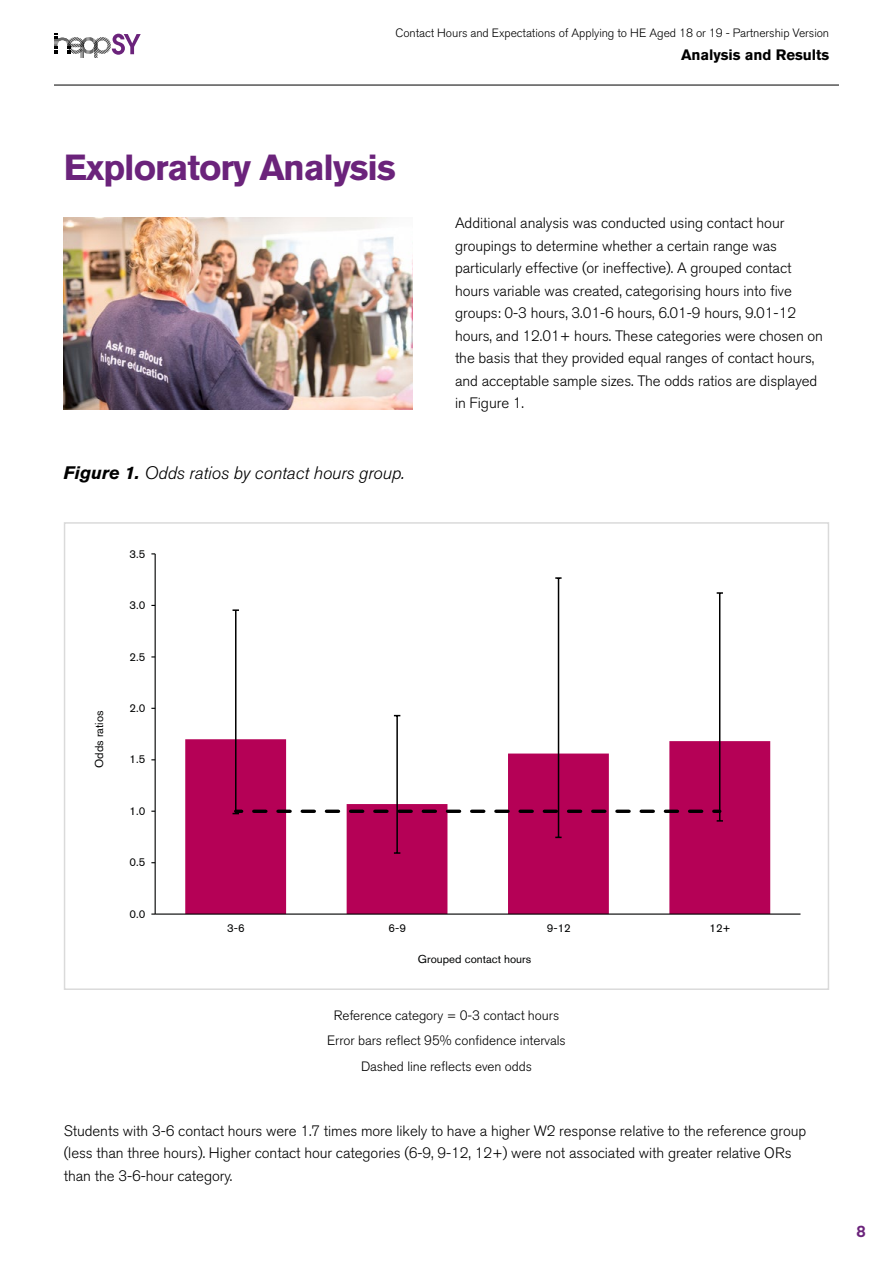
<style>
.page{position:relative;width:893px;height:1263px;background:#fff}
.page>*{position:absolute;margin:0;border:0;box-sizing:border-box;transform-origin:0 0}
.Heading_2x{font:700 36px "Akzidenz Grotesk BE";letter-spacing:-.03em;color:#6b237b}
.t1{font:italic 300 18px "Akzidenz Grotesk BE";letter-spacing:-.005em;color:#000}
.t2{font:500 16.5px "Akzidenz Grotesk BE";color:#6b237b}
.t3{font:300 15px/22.5px "Akzidenz Grotesk BE";letter-spacing:-.005em;color:#000}
.t4{font:700 15px "Akzidenz Grotesk BE";letter-spacing:-.005em;color:#000}
.Note_Large{font:300 13.5px "Akzidenz Grotesk BE";letter-spacing:-.005em;color:#000}
.t5{font:300 12px "Akzidenz Grotesk BE";letter-spacing:-.005em;color:#000}
.t6{font:11.4px "Akzidenz Grotesk BE";color:#010202}
.s1{font-weight:700}
</style>
<div class="page">
<hr style="left:54px;top:85px;width:785px;height:1px;background:#000">
<svg style="left:54px;top:33px;width:87px;height:25px"></svg>
<svg style="left:185px;top:739px;width:585px;height:174px;fill:#b50156"></svg>
<hr style="left:235px;top:610px;width:1px;height:129px;background:#000">
<hr style="left:235px;top:739px;width:1px;height:74px;background:#000">
<hr style="left:396px;top:716px;width:2px;height:88px;background:#000">
<hr style="left:396px;top:804px;width:2px;height:49px;background:#000">
<svg style="left:555px;top:577px;width:7px;height:2px"></svg>
<hr style="left:558px;top:578px;width:1px;height:175px;background:#000">
<hr style="left:558px;top:753px;width:1px;height:84px;background:#000">
<hr style="left:719px;top:593px;width:1px;height:148px;background:#000">
<hr style="left:719px;top:741px;width:1px;height:80px;background:#000">
<hr style="left:155px;top:554px;width:1px;height:360px;background:#010202">
<hr style="left:155px;top:913px;width:645px;height:2px;background:#010202">
<svg style="left:233px;top:809px;width:9px;height:5px"></svg>
<svg style="left:254px;top:809px;width:454px;height:4px"></svg>
<svg style="left:714px;top:809px;width:5px;height:4px"></svg>
<div style="left:64px;top:522px;width:765px;height:468px;border:2px solid #dadada"></div>
<img style="left:64px;top:218px;width:348px;height:191px">
<p class="t5" style="left:395px;top:26px;width:435px">Contact Hours and Expectations of Applying to HE Aged 18 or 19 - Partnership Version</p>
<p class="t4" style="left:681px;top:46px;width:149px">Analysis and Results</p>
<p class="Heading_2x" style="left:64px;top:147px;width:334px">Exploratory Analysis</p>
<p class="t1" style="left:64px;top:463px;width:342px"><span class="s1">Figure 1.</span> Odds ratios by contact hours group.</p>
<p class="t6" style="left:130px;top:547px;width:17px">3.5</p>
<p class="t6" style="left:130px;top:598px;width:17px">3.0</p>
<p class="t6" style="left:92px;top:768px;width:59px;rotate:-90deg">Odds ratios</p>
<p class="t6" style="left:130px;top:650px;width:17px">2.5</p>
<p class="t6" style="left:130px;top:701px;width:17px">2.0</p>
<p class="t6" style="left:130px;top:753px;width:17px">1.5</p>
<p class="t6" style="left:130px;top:804px;width:17px">1.0</p>
<p class="t6" style="left:130px;top:855px;width:17px">0.5</p>
<p class="t6" style="left:130px;top:907px;width:17px">0.0</p>
<p class="t3" style="left:455px;top:212px;width:370px">Additional analysis was conducted using contact hour groupings to determine whether a certain range was particularly effective (or ineffective). A grouped contact hours variable was created, categorising hours into five groups: 0-3 hours, 3.01-6 hours, 6.01-9 hours, 9.01-12 hours, and 12.01+ hours. These categories were chosen on the basis that they provided equal ranges of contact hours, and acceptable sample sizes. The odds ratios are displayed in Figure 1.</p>
<p class="t6" style="left:227px;top:921px;width:19px">3-6</p>
<p class="t6" style="left:389px;top:921px;width:19px">6-9</p>
<p class="t6" style="left:547px;top:921px;width:26px">9-12</p>
<p class="t6" style="left:709px;top:921px;width:23px">12+</p>
<p class="t6" style="left:418px;top:952px;width:115px">Grouped contact hours</p>
<p class="Note_Large" style="left:334px;top:1007px;width:227px">Reference category = 0-3 contact hours</p>
<p class="Note_Large" style="left:327px;top:1033px;width:240px">Error bars reflect 95% confidence intervals</p>
<p class="Note_Large" style="left:361px;top:1058px;width:172px">Dashed line reflects even odds</p>
<p class="t3" style="left:64px;top:1120px;width:744px">Students with 3-6 contact hours were 1.7 times more likely to have a higher W2 response relative to the reference group (less than three hours). Higher contact hour categories (6-9, 9-12, 12+) were not associated with greater relative ORs than the 3-6-hour category.</p>
<p class="t2" style="left:856px;top:1221px;width:11px">8</p>
</div>
